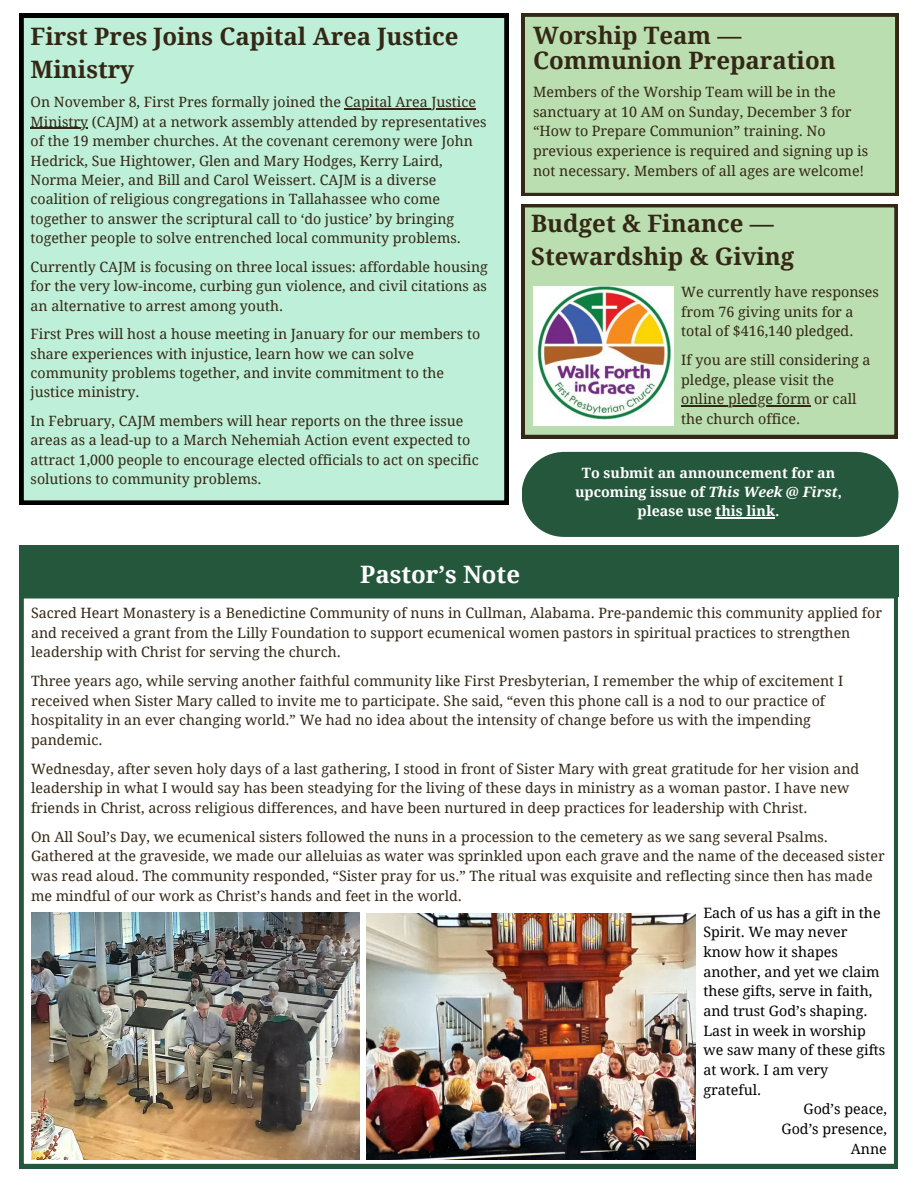
<style>
.page{position:relative;width:918px;height:1188px;background:#fff}
.page>*{position:absolute;margin:0;border:0;box-sizing:border-box;transform-origin:0 0}
.t1{font:700 24px/32.7px "Droid Serif";color:#332715}
.t2{font:700 24px "Droid Serif";color:#fff}
.t3{font:14.25px/19.6px "Droid Serif";color:#332715}
.t4{font:14.25px/19.6px "Droid Serif";color:#000}
.t5{font:700 14.25px/19.2px "Droid Serif";color:#fff;text-align:center}
.t6{font:14.1px/19.5px "Droid Serif";color:#332715}
.s1{font-style:italic}
</style>
<div class="page">
<div style="left:522px;top:452px;width:376px;height:85px;background:#25573c;border-radius:43px"></div>
<hr style="left:716px;top:517px;width:59px;height:2px;background:#fff">
<div style="left:522px;top:13px;width:376px;height:183px;background:#badeb0"></div>
<div style="left:19px;top:13px;width:490px;height:492px;background:#beefd8"></div>
<hr style="left:345px;top:108px;width:131px;height:1px;background:#332715">
<hr style="left:31px;top:128px;width:57px;height:1px;background:#332715">
<svg style="left:19px;top:597px;width:879px;height:571px"></svg>
<div style="left:19px;top:545px;width:879px;height:52px;background:#25573c"></div>
<div style="left:522px;top:204px;width:375px;height:234px;background:#badeb0"></div>
<img style="left:534px;top:286px;width:139px;height:140px">
<hr style="left:681px;top:405px;width:129px;height:2px;background:#332715">
<img style="left:31px;top:912px;width:329px;height:248px">
<img style="left:366px;top:913px;width:330px;height:247px">
<p class="t1" style="left:31px;top:21px;width:429px">First Pres Joins Capital Area Justice<br>Ministry</p>
<p class="t6" style="left:31px;top:92px;width:458px">On November 8, First Pres formally joined the Capital Area Justice Ministry (CAJM) at a network assembly attended by representatives of the 19 member churches. At the covenant ceremony were John Hedrick, Sue Hightower, Glen and Mary Hodges, Kerry Laird, Norma Meier, and Bill and Carol Weissert. CAJM is a diverse coalition of religious congregations in Tallahassee who come together to answer the scriptural call to ‘do justice’ by bringing together people to solve entrenched local community problems.</p>
<p class="t6" style="left:31px;top:257px;width:459px;text-align:justify">Currently CAJM is focusing on three local issues: affordable housing for the very low-income, curbing gun violence, and civil citations as an alternative to arrest among youth.</p>
<p class="t6" style="left:31px;top:324px;width:451px">First Pres will host a house meeting in January for our members to share experiences with injustice, learn how we can solve community problems together, and invite commitment to the justice ministry.</p>
<p class="t6" style="left:31px;top:411px;width:450px">In February, CAJM members will hear reports on the three issue areas as a lead-up to a March Nehemiah Action event expected to attract 1,000 people to encourage elected officials to act on specific solutions to community problems.</p>
<p class="t1" style="left:533px;top:19px;width:210px">Worship Team —</p>
<p class="t1" style="left:533px;top:45px;width:304px">Communion Preparation</p>
<p class="t3" style="left:533px;top:82px;width:337px">Members of the Worship Team will be in the sanctuary at 10 AM on Sunday, December 3 for “How to Prepare Communion” training. No previous experience is required and signing up is not necessary. Members of all ages are welcome!</p>
<p class="t1" style="left:531px;top:208px;width:244px">Budget &amp; Finance —</p>
<p class="t1" style="left:531px;top:240px;width:265px">Stewardship &amp; Giving</p>
<p class="t3" style="left:681px;top:282px;width:199px">We currently have responses from 76 giving units for a total of $416,140 pledged.</p>
<p class="t3" style="left:681px;top:350px;width:191px">If you are still considering a pledge, please visit the online pledge form or call the church office.</p>
<p class="t5" style="left:575px;top:463px;width:268px">To submit an announcement for an upcoming issue of <span class="s1">This Week @ First</span>, please use this link.</p>
<p class="t2" style="left:360px;top:561px;width:162px">Pastor’s Note</p>
<p class="t3" style="left:31px;top:603px;width:853px">Sacred Heart Monastery is a Benedictine Community of nuns in Cullman, Alabama. Pre-pandemic this community applied for and received a grant from the Lilly Foundation to support ecumenical women pastors in spiritual practices to strengthen leadership with Christ for serving the church.</p>
<p class="t3" style="left:31px;top:671px;width:814px">Three years ago, while serving another faithful community like First Presbyterian, I remember the whip of excitement I received when Sister Mary called to invite me to participate. She said, “even this phone call is a nod to our practice of hospitality in an ever changing world.” We had no idea about the intensity of change before us with the impending pandemic.</p>
<p class="t3" style="left:31px;top:759px;width:830px">Wednesday, after seven holy days of a last gathering, I stood in front of Sister Mary with great gratitude for her vision and leadership in what I would say has been steadying for the living of these days in ministry as a woman pastor. I have new friends in Christ, across religious differences, and have been nurtured in deep practices for leadership with Christ.</p>
<p class="t3" style="left:31px;top:827px;width:855px">On All Soul’s Day, we ecumenical sisters followed the nuns in a procession to the cemetery as we sang several Psalms.<br>Gathered at the graveside, we made our alleluias as water was sprinkled upon each grave and the name of the deceased sister was read aloud. The community responded, “Sister pray for us.” The ritual was exquisite and reflecting since then has made me mindful of our work as Christ’s hands and feet in the world.</p>
<p class="t4" style="left:703px;top:903px;width:184px">Each of us has a gift in the<br>Spirit. We may never know how it shapes another, and yet we claim these gifts, serve in faith, and trust God’s shaping.<br>Last in week in worship we saw many of these gifts at work. I am very grateful.</p>
<p class="t4" style="left:804px;top:1100px;width:85px">God’s peace,</p>
<p class="t4" style="left:782px;top:1119px;width:107px">God’s presence,</p>
<p class="t4" style="left:851px;top:1139px;width:38px">Anne</p>
</div>
